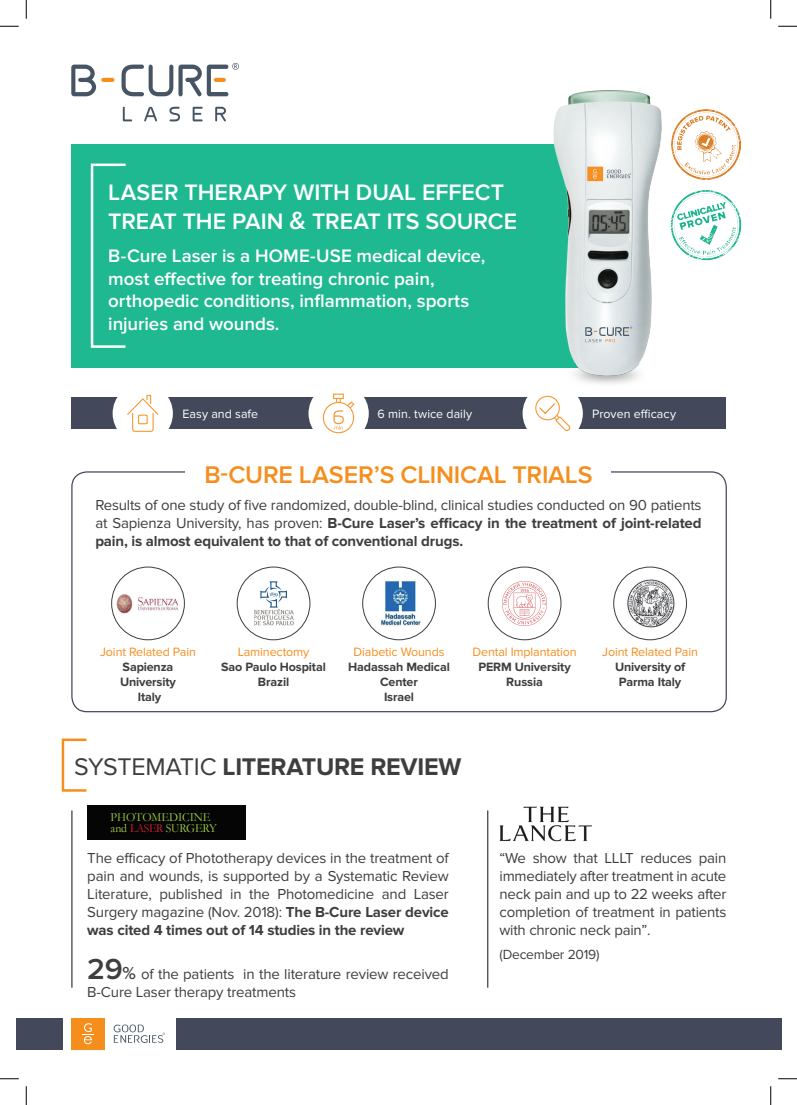
<style>
.page{position:relative;width:797px;height:1105px;background:#fff}
.page>*{position:absolute;margin:0;border:0;box-sizing:border-box;transform-origin:0 0}
.t1{font:600 25px "Proxima Nova";letter-spacing:-.005em;color:#f68e1e}
.t2{font:25px "Proxima Nova";letter-spacing:-.01em;color:#3e3e3f}
.t3{font:700 25px "Proxima Nova";color:#3e3e3f}
.t4{font:600 23.12px/29.2px "Proxima Nova";letter-spacing:.005em;color:#fff}
.t5{font:600 18.75px/22.5px "Proxima Nova";color:#fff}
.t6{font:15px/18px "Proxima Nova";letter-spacing:-.015em;color:#3e3e3f;text-align:justify}
.t7{font:13.75px "Proxima Nova";letter-spacing:-.015em;color:#3e3e3f}
.t8{font:700 12.5px/15px "Proxima Nova";letter-spacing:-.01em;color:#3e3e3f;text-align:center}
.t9{font:12.5px "Proxima Nova";letter-spacing:-.01em;color:#f68e1e}
.t10{font:12.5px "Proxima Nova";letter-spacing:.005em;color:#fff}
.t11{font:12.38px/11.1px "Garamond";letter-spacing:-.005em;color:#a0cd44;scale:.95 1}
.s1{font-size:25.75px}
.s2{font-weight:700}
.s3{color:#d62130}
.s4{font-weight:600;font-size:30px}
.s5{font-weight:600;font-size:18px}
</style>
<div class="page">
<div style="left:16px;top:1018px;width:46px;height:31px;background:#43495b"></div>
<div style="left:176px;top:1018px;width:605px;height:31px;background:#43495b"></div>
<div style="left:72px;top:1018px;width:33px;height:31px;background:#f68e1e"></div>
<svg style="left:82px;top:1023px;width:12px;height:21px"></svg>
<svg style="left:114px;top:1024px;width:51px;height:19px"></svg>
<div style="left:111px;top:567px;width:74px;height:73px;border:1px solid #3e3e3f;border-radius:50%"></div>
<img style="left:113px;top:592px;width:69px;height:22px">
<div style="left:613px;top:567px;width:73px;height:73px;border:1px solid #3e3e3f;border-radius:50%"></div>
<img style="left:627px;top:579px;width:48px;height:49px">
<div style="left:488px;top:567px;width:73px;height:73px;border:1px solid #3e3e3f;border-radius:50%"></div>
<img style="left:502px;top:581px;width:45px;height:45px">
<div style="left:362px;top:567px;width:73px;height:73px;border:1px solid #3e3e3f;border-radius:50%"></div>
<img style="left:381px;top:581px;width:40px;height:45px">
<div style="left:237px;top:567px;width:73px;height:73px;border:1px solid #3e3e3f;border-radius:50%"></div>
<img style="left:254px;top:581px;width:39px;height:45px">
<div style="left:71px;top:397px;width:654px;height:32px;background:#43495b"></div>
<div style="left:113px;top:383px;width:60px;height:60px;background:#fff;border-radius:50%"></div>
<svg style="left:127px;top:394px;width:32px;height:38px"></svg>
<div style="left:522px;top:383px;width:61px;height:60px;background:#fff;border-radius:50%"></div>
<div style="left:535px;top:396px;width:25px;height:24px;border:1px solid #f79832;border-radius:50%"></div>
<svg style="left:538px;top:402px;width:33px;height:29px"></svg>
<div style="left:308px;top:383px;width:61px;height:60px;background:#fff;border-radius:50%"></div>
<div style="left:323px;top:402px;width:31px;height:31px;border:1px solid #f79832;border-radius:50%"></div>
<svg style="left:332px;top:393px;width:23px;height:37px"></svg>
<div style="left:71px;top:144px;width:543px;height:223px;background:#1fb991"></div>
<div style="left:91px;top:164px;width:36px;height:184px;border:2px solid #fff"></div>
<svg style="left:71px;top:63px;width:168px;height:33px"></svg>
<hr style="left:214px;top:78px;width:12px;height:4px;background:#f68e1e;border-radius:2px">
<hr style="left:101px;top:78px;width:13px;height:4px;background:#f68e1e;border-radius:2px">
<svg style="left:123px;top:107px;width:9px;height:14px"></svg>
<svg style="left:144px;top:107px;width:13px;height:14px"></svg>
<svg style="left:169px;top:107px;width:11px;height:14px"></svg>
<svg style="left:193px;top:107px;width:10px;height:14px"></svg>
<svg style="left:215px;top:107px;width:11px;height:14px"></svg>
<img style="left:548px;top:90px;width:114px;height:309px">
<img style="left:670px;top:190px;width:72px;height:71px">
<img style="left:671px;top:109px;width:70px;height:71px">
<div style="left:62px;top:738px;width:26px;height:54px;border:2px solid #f68e1e"></div>
<div style="left:87px;top:805px;width:158px;height:34px;background:#040504"></div>
<hr style="left:71px;top:810px;width:1px;height:178px;background:#3e3e3f">
<img style="left:499px;top:806px;width:93px;height:36px">
<hr style="left:487px;top:810px;width:1px;height:178px;background:#3e3e3f">
<svg style="left:0;top:25px;width:19px;height:2px"></svg>
<svg style="left:778px;top:25px;width:19px;height:2px"></svg>
<svg style="left:0;top:1078px;width:19px;height:1px"></svg>
<svg style="left:778px;top:1078px;width:19px;height:1px"></svg>
<svg style="left:25px;top:0;width:2px;height:19px"></svg>
<svg style="left:25px;top:1086px;width:2px;height:19px"></svg>
<svg style="left:770px;top:0;width:1px;height:19px"></svg>
<svg style="left:770px;top:1086px;width:1px;height:19px"></svg>
<h2 class="t4" style="left:108px;top:178px;width:410px">laser therapy with dual effect treat the pain <span class="s1">&amp;</span> treat its source</h2>
<p class="t5" style="left:108px;top:245px;width:221px">B-Cure Laser is a HOME-USE</p>
<p class="t5" style="left:108px;top:245px;width:378px;text-indent:248px">medical device, most effective for treating chronic pain, orthopedic conditions, inflammation, sports injuries and wounds.</p>
<p class="t10" style="left:182px;top:407px;width:77px">Easy and safe</p>
<p class="t10" style="left:377px;top:407px;width:96px">6 min. twice daily</p>
<p class="t10" style="left:592px;top:407px;width:85px">Proven efficacy</p>
<h1 class="t1" style="left:204px;top:460px;width:389px">B-Cure Laser’s Clinical Trials</h1>
<p class="t6" style="left:95px;top:496px;width:607px">Results of one study of five randomized, double-blind, clinical studies conducted on 90 patients at Sapienza University, has proven: <span class="s2">B-Cure Laser’s efficacy in the treatment of joint-related pain, is almost equivalent to that of conventional drugs.</span></p>
<p class="t9" style="left:100px;top:644px;width:97px">Joint Related Pain</p>
<p class="t8" style="left:120px;top:659px;width:58px">Sapienza<br>University<br>Italy</p>
<p class="t9" style="left:238px;top:644px;width:73px">Laminectomy</p>
<p class="t8" style="left:221px;top:659px;width:106px">Sao Paulo Hospital<br>Brazil</p>
<p class="t9" style="left:353px;top:644px;width:92px">Diabetic Wounds</p>
<p class="t8" style="left:348px;top:659px;width:103px">Hadassah Medical<br>Center<br>Israel</p>
<p class="t9" style="left:472px;top:644px;width:106px">Dental Implantation</p>
<p class="t8" style="left:478px;top:659px;width:94px">PERM University<br>Russia</p>
<p class="t9" style="left:602px;top:644px;width:97px">Joint Related Pain</p>
<p class="t8" style="left:615px;top:659px;width:72px">University of<br>Parma Italy</p>
<h1 class="t2" style="left:74px;top:752px;width:259px">Systemati c <span class="s2">Literature</span></h1>
<h1 class="t3" style="left:370px;top:752px;width:92px">Review</h1>
<p class="t11" style="left:111px;top:811px;width:113px">PHOTOMEDICINE<br>AND <span class="s3">LASER</span> SURGERY</p>
<p class="t6" style="left:87px;top:850px;width:363px">The efficacy of Phototherapy devices in the treatment of pain and wounds, is supported by a Systematic Review Literature, published in the Photomedicine and Laser Surgery magazine (Nov. 2018): <span class="s2">The B-Cure Laser device was cited 4 times out of 14 studies in the review</span></p>
<p class="t6" style="left:87px;top:965px;width:363px"><span class="s4">29</span><span class="s5">%</span> of the patients in the literature review received<br>B-Cure Laser therapy treatments</p>
<p class="t6" style="left:499px;top:850px;width:228px">“We show that LLLT reduces pain immediately after treatment in acute neck pain and up to 22 weeks after completion of treatment in patients with chronic neck pain”.</p>
<p class="t7" style="left:499px;top:946px;width:101px">(December 2019)</p>
</div>
